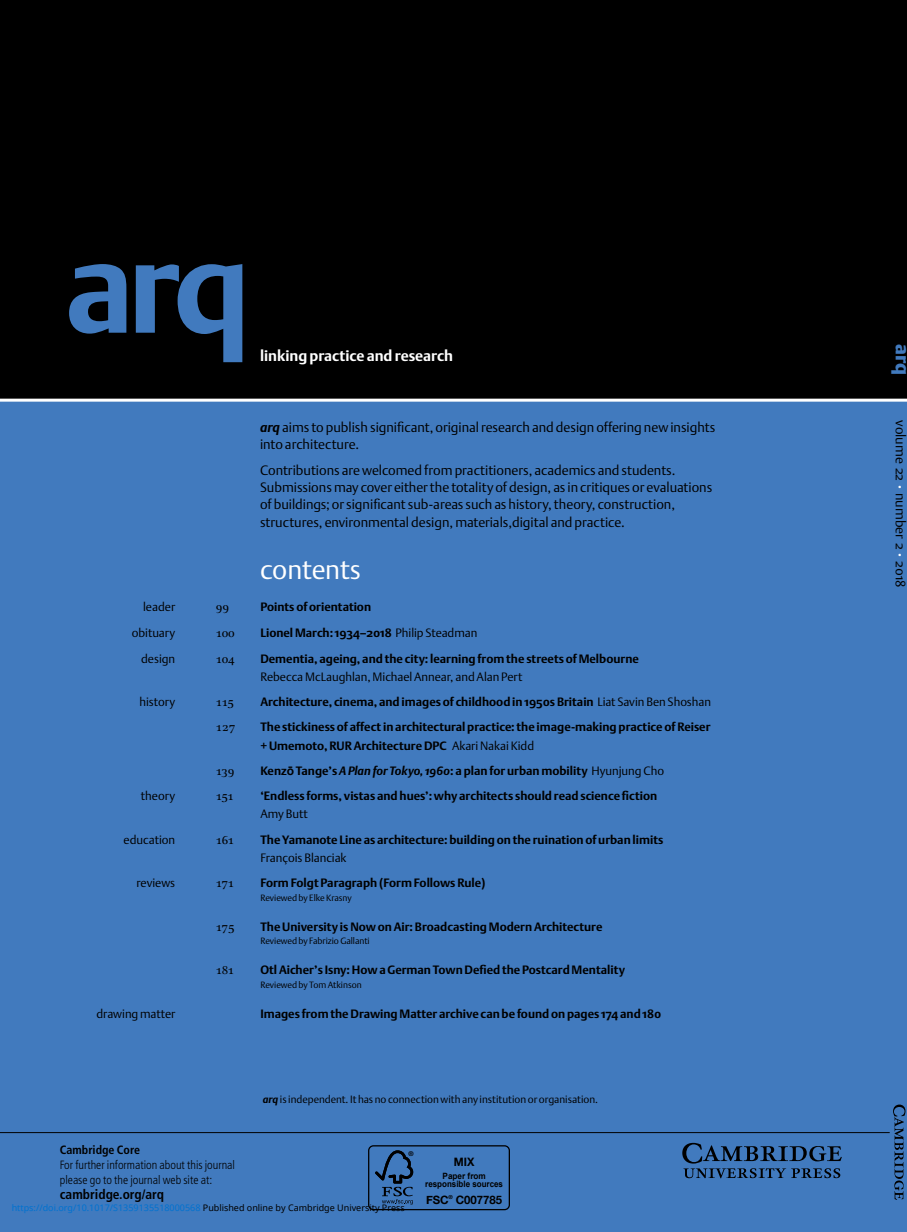
<style>
.page{position:relative;width:907px;height:1232px;background:#fff}
.page>*{position:absolute;margin:0;border:0;box-sizing:border-box;transform-origin:0 0}
.t1{font:700 130.5px "DTL Argo ST";color:#417abe}
.t2{font:27px "DTL Argo ST Light";letter-spacing:-.01em;color:#fff}
.t3{font:19.5px "DTL Argo ST Black";color:#417abe}
.t4{font:700 15px "DTL Argo ST";color:#fff}
.t5{font:13.5px/17.2px "DTL Argo ST Light";color:#000}
.t6{font:700 condensed 13.5px "Frutiger";color:#000}
.t7{font:700 12px/18px "DTL Argo ST";color:#000}
.t8{font:12px "DTL Argo ST Light";color:#000}
.t9{font:300 condensed 12px/15px "Frutiger";color:#000}
.t10{font:12px "Hollander SC";letter-spacing:-.045em;color:#000}
.t11{font:700 condensed 12px "Frutiger";color:#000}
.t12{font:700 11.55px "Helvetica Neue";color:#000}
.t13{font:700 11.55px "Helvetica Neue";color:#000;scale:.95 1}
.t14{font:10.5px "DTL Argo ST Light";color:#000}
.t15{font:9px "Noto Sans";color:#0172cf}
.t16{font:9px "DTL Argo ST Light";color:#000}
.t17{font:700 8.7px/8.7px "Arial";color:#000;text-align:center;scale:.95 1}
.t18{font:700 6.6px "Helvetica Neue";color:#000}
.s1{font-family:"DTL Argo ST";font-weight:700;font-style:italic}
.s2{font-family:"DTL Argo T Light";font-weight:400}
.s3{font-family:"DTL Argo ST Light";font-weight:400}
.s4{font-family:"Arial"}
.s5{font-style:italic}
.s6{color:#000}
</style>
<div class="page">
<div style="left:0;top:399px;width:906px;height:833px;background:#417abe"></div>
<div style="left:0;top:0;width:906px;height:399px;background:#000"></div>
<hr style="left:0;top:1132px;width:889px;height:1px;background:#000">
<div style="left:368px;top:1145px;width:142px;height:65px;border:1px solid #000;border-radius:5px"></div>
<svg style="left:375px;top:1150px;width:38px;height:54px"></svg>
<svg style="left:893px;top:1104px;width:12px;height:96px"></svg>
<svg style="left:682px;top:1143px;width:159px;height:35px"></svg>
<hr style="left:0;top:399px;width:906px;height:3px;background:#fff">
<h1 class="t1" style="left:65px;top:209px;width:187px">arq</h1>
<p class="t4" style="left:260px;top:347px;width:194px">linking practice and research</p>
<h3 class="t3" style="left:914px;top:344px;width:33px;rotate:90deg">arq</h3>
<p class="t5" style="left:260px;top:418px;width:457px"><span class="s1">arq</span> aims to publish significant, original research and design offering new insights into architecture.</p>
<p class="t5" style="left:260px;top:461px;width:454px">Contributions are welcomed from practitioners, academics and students.<br>Submissions may cover either the totality of design, as in critiques or evaluations of buildings; or significant sub-areas such as history, theory, construction, structures, environmental design, materials,digital and practice.</p>
<h2 class="t2" style="left:260px;top:553px;width:102px">contents</h2>
<p class="t5" style="left:909px;top:420px;width:169px;rotate:90deg">volume 22 <sup>.</sup> number 2 <sup>.</sup> 2018</p>
<p class="t8" style="left:143px;top:599px;width:34px">leader</p>
<p class="t10" style="left:216px;top:600px;width:15px">99</p>
<p class="t7" style="left:260px;top:597px;width:112px">Points of orientation</p>
<p class="t8" style="left:132px;top:626px;width:45px">obituary</p>
<p class="t10" style="left:216px;top:626px;width:21px">100</p>
<p class="t7" style="left:260px;top:624px;width:218px">Lionel March: 1934–2018 <span class="s2">Philip Steadman</span></p>
<p class="t8" style="left:141px;top:651px;width:36px">design</p>
<p class="t10" style="left:216px;top:652px;width:21px">104</p>
<p class="t7" style="left:260px;top:649px;width:380px">Dementia, ageing, and the city: learning from the streets of Melbourne</p>
<p class="t8" style="left:260px;top:669px;width:263px">Rebecca McLaughlan, Michael Annear, and Alan Pert</p>
<p class="t8" style="left:139px;top:695px;width:37px">history</p>
<p class="t10" style="left:216px;top:695px;width:20px">115</p>
<p class="t7" style="left:260px;top:693px;width:452px">Architecture, cinema, and images of childhood in 1950s Britain <span class="s3">Liat Savin Ben Shoshan</span></p>
<p class="t10" style="left:216px;top:721px;width:21px">127</p>
<p class="t7" style="left:260px;top:718px;width:451px">The stickiness of affect in architectural practice: the image-making practice of Reiser + Umemoto, RUR Architecture DPC <span class="s3">Akari Nakai Kidd</span></p>
<p class="t10" style="left:216px;top:764px;width:20px">139</p>
<p class="t7" style="left:260px;top:761px;width:405px">Kenz<span class="s4">ō</span> Tange’s <span class="s5">A Plan for Tokyo, 1960</span>: a plan for urban mobility <span class="s3">Hyunjung Cho</span></p>
<p class="t8" style="left:141px;top:789px;width:36px">theory</p>
<p class="t10" style="left:216px;top:790px;width:20px">151</p>
<p class="t7" style="left:260px;top:787px;width:398px">‘Endless forms, vistas and hues’: why architects should read science fiction</p>
<p class="t8" style="left:260px;top:807px;width:49px">Amy Butt</p>
<p class="t8" style="left:123px;top:832px;width:53px">education</p>
<p class="t10" style="left:216px;top:833px;width:20px">161</p>
<p class="t7" style="left:260px;top:830px;width:404px">The Yamanote Line as architecture: building on the ruination of urban limits</p>
<p class="t8" style="left:260px;top:850px;width:88px">François Blanciak</p>
<p class="t8" style="left:136px;top:876px;width:40px">reviews</p>
<p class="t10" style="left:216px;top:876px;width:20px">171</p>
<p class="t7" style="left:260px;top:874px;width:227px">Form Folgt Paragraph (Form Follows Rule)</p>
<p class="t16" style="left:260px;top:892px;width:93px">Reviewed by Elke Krasny</p>
<p class="t10" style="left:216px;top:920px;width:20px">175</p>
<p class="t7" style="left:260px;top:917px;width:343px">The University is Now on Air: Broadcasting Modern Architecture</p>
<p class="t16" style="left:260px;top:936px;width:111px">Reviewed by Fabrizio Gallanti</p>
<p class="t10" style="left:216px;top:963px;width:20px">181</p>
<p class="t7" style="left:260px;top:961px;width:366px">Otl Aicher’s Isny: How a German Town Defied the Postcard Mentality</p>
<p class="t16" style="left:260px;top:979px;width:103px">Reviewed by Tom Atkinson</p>
<p class="t8" style="left:96px;top:1006px;width:80px">drawing matter</p>
<p class="t7" style="left:260px;top:1004px;width:402px">Images from the Drawing Matter archive can be found on pages 174 and 180</p>
<p class="t14" style="left:263px;top:1093px;width:337px"><span class="s1">arq</span> is independent. It has no connection with any institution or organisation.</p>
<p class="t11" style="left:60px;top:1142px;width:82px">Cambridge Core</p>
<p class="t9" style="left:60px;top:1157px;width:177px">For further information about this journal please go to the journal web site at:</p>
<p class="t6" style="left:60px;top:1186px;width:106px">cambridge.org/arq</p>
<p class="t18" style="left:408px;top:1148px;width:7px">®</p>
<p class="t15" style="left:12px;top:1201px;width:394px">https://doi.org/10.1017/S1359135518000568 <span class="s6">Published online by Cambridge University Press</span></p>
<p class="t13" style="left:454px;top:1152px;width:23px">MIX</p>
<p class="t17" style="left:425px;top:1171px;width:83px">Paper from responsible sources</p>
<p class="t12" style="left:426px;top:1190px;width:78px">FSC<sup>®</sup> C007785</p>
</div>
